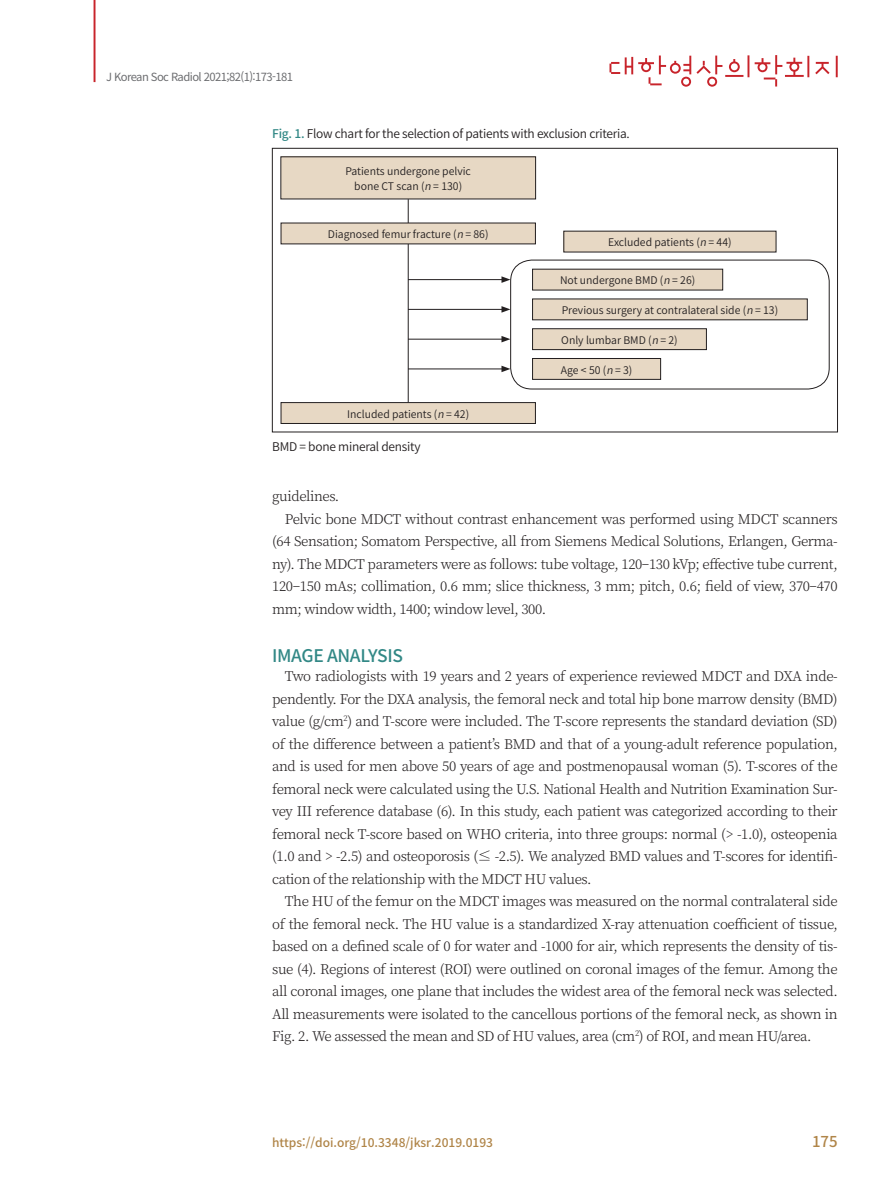
<style>
.page{position:relative;width:893px;height:1191px;background:#fff}
.page>*{position:absolute;margin:0;border:0;box-sizing:border-box;transform-origin:0 0}
.t1{font:500 17.4px "Noto Sans CJ Kkr";letter-spacing:-.02em;color:#328886}
.t2{font:500 15px "Noto Sans CJ Kkr";color:#b08548}
.t3{font:300 13.5px/22.5px "Noto Serif CJ Kkr";letter-spacing:-.03em;color:#231f20;text-align:justify}
.t4{font:600 12px "Noto Sans CJ Kkr";letter-spacing:-.02em;color:#231f20}
.t5{font:500 12px "Noto Sans CJ Kkr";color:#b08548}
.t6{font:11.25px "Noto Sans CJ Kkr";letter-spacing:-.05em;color:#6c6d70}
.t7{font:600 10.5px/15.8px "Noto Sans CJ Kkr";color:#231f20;text-align:center}
.s1{font-weight:500;color:#328886}
.s2{font-style:italic}
</style>
<div class="page">
<hr style="left:94px;top:0;width:1px;height:82px;background:#c8242b">
<svg style="left:609px;top:55px;width:229px;height:32px"></svg>
<div style="left:272px;top:148px;width:566px;height:284px;border:1px solid #231f20"></div>
<div style="left:510px;top:260px;width:319px;height:129px;border:1px solid #231f20;border-radius:21px"></div>
<div style="left:564px;top:231px;width:212px;height:21px;background:#e7d8c4"></div>
<div style="left:533px;top:269px;width:190px;height:21px;background:#e7d8c4"></div>
<div style="left:533px;top:299px;width:274px;height:21px;background:#e7d8c4"></div>
<div style="left:533px;top:329px;width:173px;height:20px;background:#e7d8c4"></div>
<div style="left:532px;top:328px;width:175px;height:22px;border:1px solid #231f20"></div>
<div style="left:533px;top:358px;width:128px;height:21px;background:#e7d8c4"></div>
<div style="left:532px;top:358px;width:129px;height:21px;border:1px solid #231f20"></div>
<hr style="left:408px;top:199px;width:1px;height:203px;background:#231f20">
<div style="left:281px;top:157px;width:255px;height:42px;background:#e7d8c4"></div>
<div style="left:281px;top:223px;width:254px;height:21px;background:#e7d8c4"></div>
<div style="left:281px;top:402px;width:254px;height:21px;background:#e7d8c4"></div>
<div style="left:281px;top:402px;width:255px;height:22px;border:1px solid #231f20"></div>
<hr style="left:408px;top:279px;width:96px;height:1px;background:#231f20">
<svg style="left:501px;top:276px;width:9px;height:7px"></svg>
<hr style="left:408px;top:309px;width:96px;height:1px;background:#231f20">
<svg style="left:501px;top:306px;width:9px;height:7px"></svg>
<hr style="left:408px;top:339px;width:96px;height:1px;background:#231f20">
<svg style="left:501px;top:336px;width:9px;height:6px"></svg>
<hr style="left:408px;top:369px;width:96px;height:1px;background:#231f20">
<svg style="left:501px;top:366px;width:9px;height:6px"></svg>
<p class="t6" style="left:106px;top:70px;width:189px">J Korean Soc Radiol 2021;82(1):173-181</p>
<p class="t4" style="left:272px;top:127px;width:359px"><span class="s1">Fig. 1.</span> Flow chart for the selection of patients with exclusion criteria.</p>
<p class="t7" style="left:345px;top:163px;width:127px">Patients undergone pelvic bone CT scan (<span class="s2">n</span>= 130)</p>
<p class="t7" style="left:328px;top:226px;width:162px">Diagnosed femur fracture (<span class="s2">n</span>= 86)</p>
<p class="t7" style="left:347px;top:406px;width:124px">Included patients (<span class="s2">n</span>= 42)</p>
<p class="t4" style="left:272px;top:440px;width:150px">BMD = bone mineral density</p>
<p class="t7" style="left:608px;top:235px;width:125px">Excluded patients (<span class="s2">n</span>= 44)</p>
<p class="t7" style="left:560px;top:273px;width:137px">Not undergone BMD (<span class="s2">n</span>= 26)</p>
<p class="t7" style="left:562px;top:302px;width:218px">Previous surgery at contralateral side (<span class="s2">n</span>= 13)</p>
<p class="t7" style="left:561px;top:332px;width:118px">Only lumbar BMD (<span class="s2">n</span>= 2)</p>
<p class="t7" style="left:561px;top:362px;width:73px">Age &lt; 50 (<span class="s2">n</span>= 3)</p>
<p class="t3" style="left:272px;top:485px;width:69px">guidelines.</p>
<p class="t3" style="left:285px;top:507px;width:554px">Pelvic bone MDCT without contrast enhancement was performed using MDCT scanners</p>
<p class="t3" style="left:272px;top:530px;width:567px">(64 Sensation; Somatom Perspective, all from Siemens Medical Solutions, Erlangen, Germa-</p>
<p class="t3" style="left:272px;top:552px;width:567px">ny). The MDCT parameters were as follows: tube voltage, 120–130 kVp; effective tube current,</p>
<p class="t3" style="left:272px;top:575px;width:567px">120–150 mAs; collimation, 0.6 mm; slice thickness, 3 mm; pitch, 0.6; field of view, 370–470</p>
<p class="t3" style="left:272px;top:597px;width:276px">mm; window width, 1400; window level, 300.</p>
<p class="t1" style="left:272px;top:646px;width:132px">IMAGE ANALYSIS</p>
<p class="t3" style="left:272px;top:665px;width:567px;text-indent:13px">Two radiologists with 19 years and 2 years of experience reviewed MDCT and DXA inde&shy;pendently. For the DXA analysis, the femoral neck and total hip bone marrow density (BMD) value (g/cm<sup>2</sup>) and T-score were included. The T-score represents the standard deviation (SD) of the difference between a patient’s BMD and that of a young-adult reference population, and is used for men above 50 years of age and postmenopausal woman (5). T-scores of the femoral neck were calculated using the U.S. National Health and Nutrition Examination Sur&shy;vey III reference database (6). In this study, each patient was categorized according to their femoral neck T-score based on WHO criteria, into three groups: normal (&gt; -1.0), osteopenia (1.0 and &gt; -2.5) and osteoporosis (≤ -2.5). We analyzed BMD values and T-scores for identifi&shy;cation of the relationship with the MDCT HU values.</p>
<p class="t3" style="left:272px;top:890px;width:567px;text-indent:13px">The HU of the femur on the MDCT images was measured on the normal contralateral side of the femoral neck. The HU value is a standardized X-ray attenuation coefficient of tissue, based on a defined scale of 0 for water and -1000 for air, which represents the density of tis&shy;sue (4). Regions of interest (ROI) were outlined on coronal images of the femur. Among the all coronal images, one plane that includes the widest area of the femoral neck was selected.<br>All measurements were isolated to the cancellous portions of the femoral neck, as shown in Fig. 2. We assessed the mean and SD of HU values, area (cm<sup>2</sup>) of ROI, and mean HU/area.</p>
<p class="t5" style="left:272px;top:1135px;width:222px">https://doi.org/10.3348/jksr.2019.0193</p>
<p class="t2" style="left:812px;top:1132px;width:27px">175</p>
</div>
